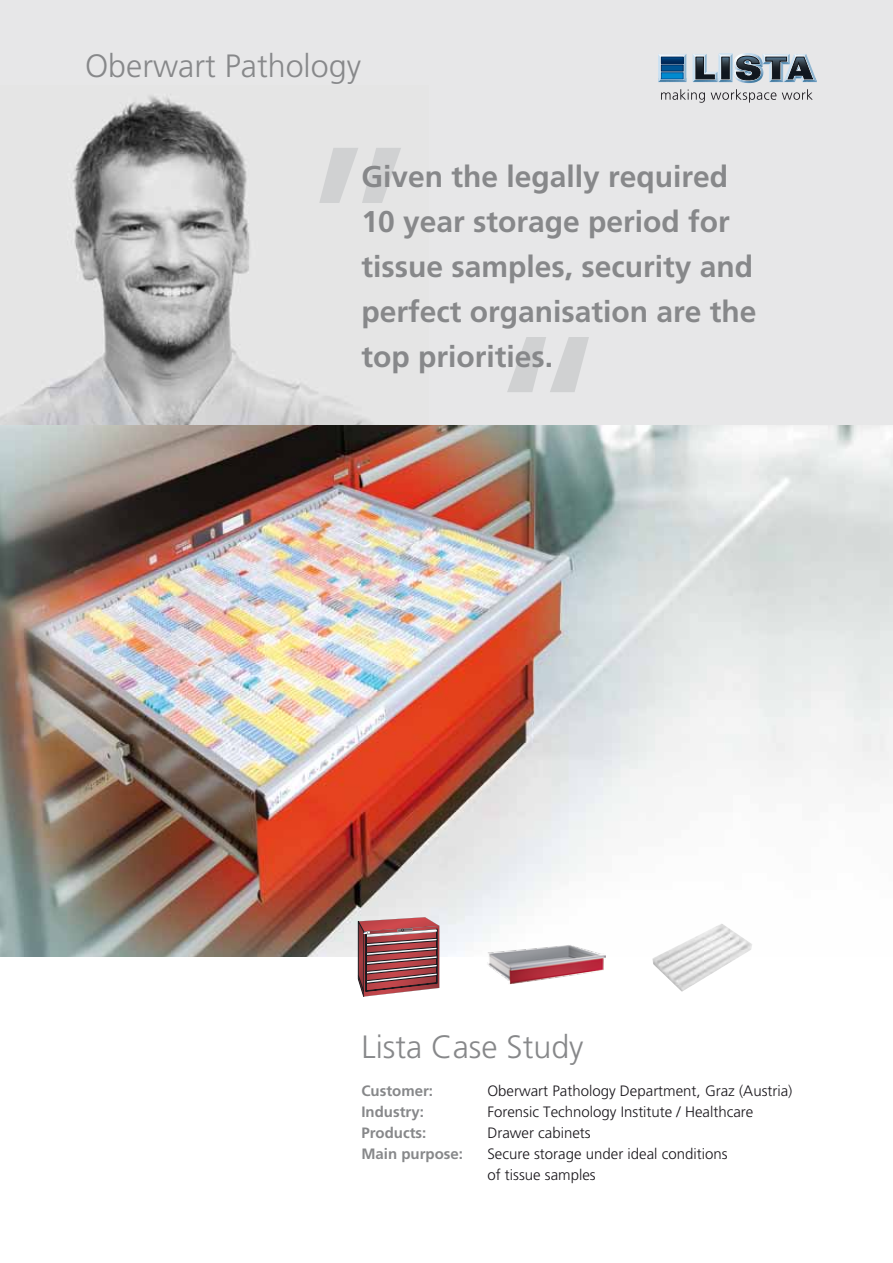
<style>
.page{position:relative;width:893px;height:1263px;background:#fff}
.page>*{position:absolute;margin:0;border:0;box-sizing:border-box;transform-origin:0 0}
.t1{font:225px "Frutiger LT Std";color:#d0d1d2}
.t2{font:300 32.25px "Frutiger LT Std";color:#87888a}
.t3{font:700 30px/45px "Frutiger LT Std";color:#87888a}
.t4{font:300 15px/21px "Frutiger LT Std";color:#1a171c}
.t5{font:700 15px "Frutiger LT Std";color:#87888a}
</style>
<div class="page">
<div style="left:0;top:0;width:893px;height:425px;background:#e7e7e8"></div>
<svg style="left:658px;top:53px;width:159px;height:30px"></svg>
<svg style="left:661px;top:89px;width:44px;height:14px"></svg>
<svg style="left:711px;top:89px;width:65px;height:14px"></svg>
<svg style="left:782px;top:89px;width:31px;height:11px"></svg>
<img style="left:0;top:94px;width:373px;height:331px">
<img style="left:0;top:425px;width:893px;height:532px">
<svg style="left:358px;top:917px;width:81px;height:80px"></svg>
<img style="left:652px;top:923px;width:100px;height:69px">
<img style="left:486px;top:944px;width:119px;height:40px">
<h2 class="t2" style="left:85px;top:48px;width:277px">Oberwart Pathology</h2>
<h1 class="t1" style="left:298px;top:-37px;width:127px">„</h1>
<h3 class="t3" style="left:361px;top:154px;width:397px">Given the legally required<br>10 year storage period for tissue samples, security and perfect organisation are the top priorities.</h3>
<h1 class="t1" style="left:485px;top:284px;width:127px">“</h1>
<h2 class="t2" style="left:361px;top:1028px;width:224px">Lista Case Study</h2>
<p class="t5" style="left:361px;top:1081px;width:73px">Customer:</p>
<p class="t4" style="left:487px;top:1080px;width:307px">Oberwart Pathology Department, Graz (Austria)</p>
<p class="t5" style="left:361px;top:1102px;width:64px">Industry:</p>
<p class="t4" style="left:487px;top:1101px;width:267px">Forensic Technology Institute / Healthcare</p>
<p class="t5" style="left:361px;top:1123px;width:66px">Products:</p>
<p class="t4" style="left:487px;top:1122px;width:105px">Drawer cabinets</p>
<p class="t5" style="left:361px;top:1144px;width:103px">Main purpose:</p>
<p class="t4" style="left:487px;top:1143px;width:242px">Secure storage under ideal conditions of tissue samples</p>
</div>
